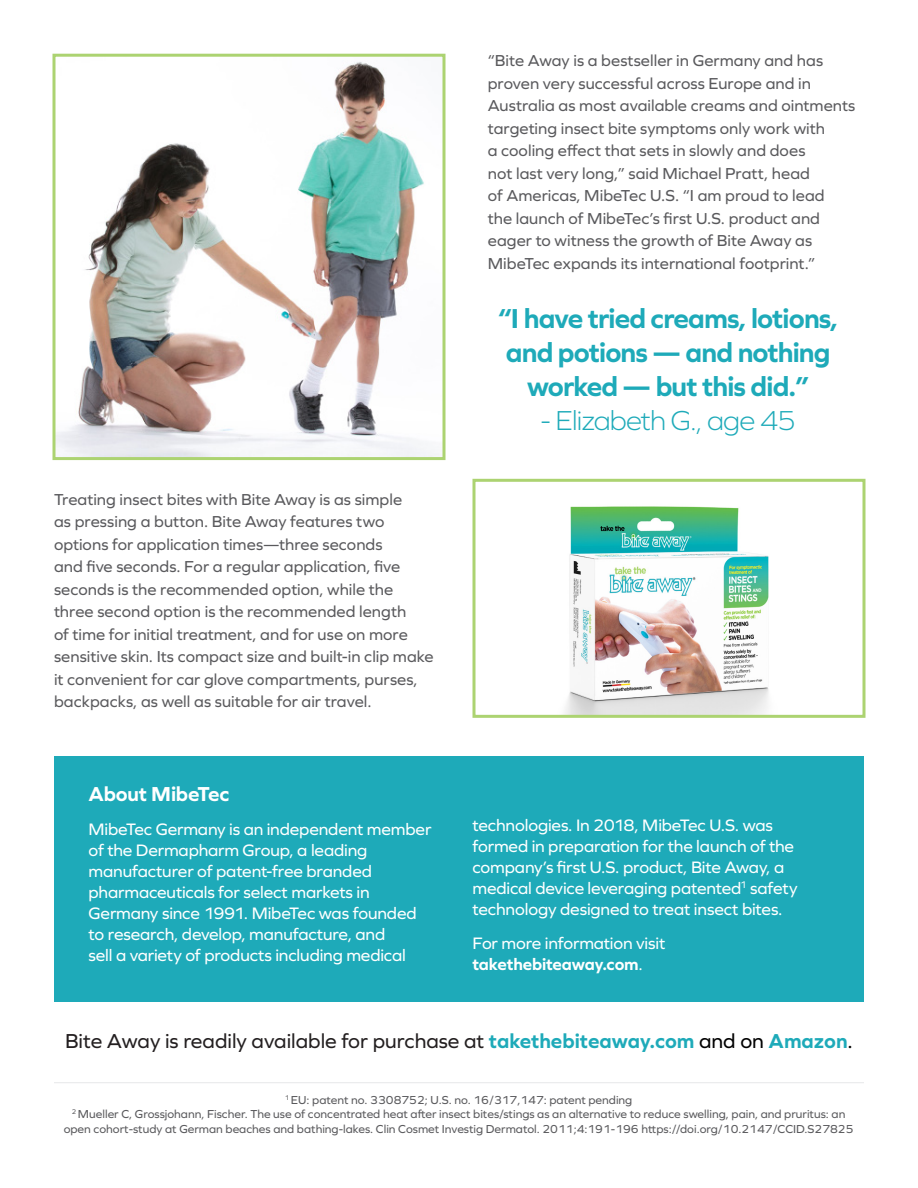
<style>
.page{position:relative;width:918px;height:1188px;background:#fff}
.page>*{position:absolute;margin:0;border:0;box-sizing:border-box;transform-origin:0 0}
.t1{font:700 28.5px/34.2px "Graphie";letter-spacing:-.03em;color:#1eaab9;text-align:center}
.t2{font:300 28.5px "Graphie";letter-spacing:-.03em;color:#1eaab9}
.t3{font:21px "Graphie";color:#231f20}
.t4{font:700 21px "Graphie";letter-spacing:-.01em;color:#fff}
.t5{font:17.25px/21px "Graphie";letter-spacing:-.01em;color:#fff}
.t6{font:16.5px/22.5px "Graphie";letter-spacing:.005em;color:#5a5a5d}
.t7{font:12px/14.4px "Graphie";color:#5a5a5d;text-align:center}
.s1{font-weight:700}
.s2{font-weight:700;color:#1eaab9}
.s3{color:#000}
</style>
<div class="page">
<div style="left:54px;top:757px;width:810px;height:245px;background:#1eaab9"></div>
<img style="left:56px;top:61px;width:383px;height:395px">
<div style="left:52px;top:54px;width:394px;height:406px;border:3px solid #acd371"></div>
<img style="left:565px;top:506px;width:204px;height:208px">
<div style="left:472px;top:479px;width:394px;height:239px;border:3px solid #acd371"></div>
<hr style="left:54px;top:1082px;width:810px;height:1px;background:#e6e7e9">
<p class="t6" style="left:54px;top:488px;width:381px">Treating insect bites with Bite Away is as simple<br>as pressing a button. Bite Away features two options for application times—three seconds<br>and five seconds. For a regular application, five seconds is the recommended option, while the three second option is the recommended length<br>of time for initial treatment, and for use on more sensitive skin. Its compact size and built-in clip make it convenient for car glove compartments, purses, backpacks, as well as suitable for air travel.</p>
<p class="t6" style="left:488px;top:49px;width:369px">“Bite Away is a bestseller in Germany and has proven very successful across Europe and in Australia as most available creams and ointments targeting insect bite symptoms only work with<br>a cooling effect that sets in slowly and does<br>not last very long,” said Michael Pratt, head<br>of Americas, MibeTec U.S. “I am proud to lead<br>the launch of MibeTec’s first U.S. product and eager to witness the growth of Bite Away as MibeTec expands its international footprint.”</p>
<p class="t1" style="left:498px;top:301px;width:342px">“I have tried creams, lotions, and potions — and nothing worked — but this did.”</p>
<p class="t2" style="left:540px;top:404px;width:257px">- Elizabeth G., age 45</p>
<p class="t4" style="left:89px;top:781px;width:142px">About MibeTec</p>
<p class="t5" style="left:89px;top:818px;width:344px">MibeTec Germany is an independent member of the Dermapharm Group, a leading manufacturer of patent-free branded pharmaceuticals for select markets in Germany since 1991. MibeTec was founded to research, develop, manufacture, and<br>sell a variety of products including medical</p>
<p class="t5" style="left:472px;top:814px;width:327px">technologies. In 2018, MibeTec U.S. was formed in preparation for the launch of the company’s first U.S. product, Bite Away, a medical device leveraging patented<sup>1</sup> safety technology designed to treat insect bites.</p>
<p class="t5" style="left:472px;top:933px;width:194px">For more information visit <span class="s1">takethebiteaway.com</span>.</p>
<p class="t3" style="left:65px;top:1029px;width:789px">Bite Away is readily available for purchase at <span class="s2">takethebiteaway.com</span> <span class="s3">and on</span> <span class="s2">Amazon</span><span class="s3">.</span></p>
<p class="t7" style="left:285px;top:1092px;width:349px"><sup>1</sup> EU: patent no. 3308752; U.S. no. 16/317,147: patent pending</p>
<p class="t7" style="left:64px;top:1107px;width:791px"><sup>2</sup> Mueller C, Grossjohann, Fischer. The use of concentrated heat after insect bites/stings as an alternative to reduce swelling, pain, and pruritus: an open cohort-study at German beaches and bathing-lakes. Clin Cosmet Investig Dermatol. 2011;4:191-196 https://doi.org/10.2147/CCID.S27825</p>
</div>
